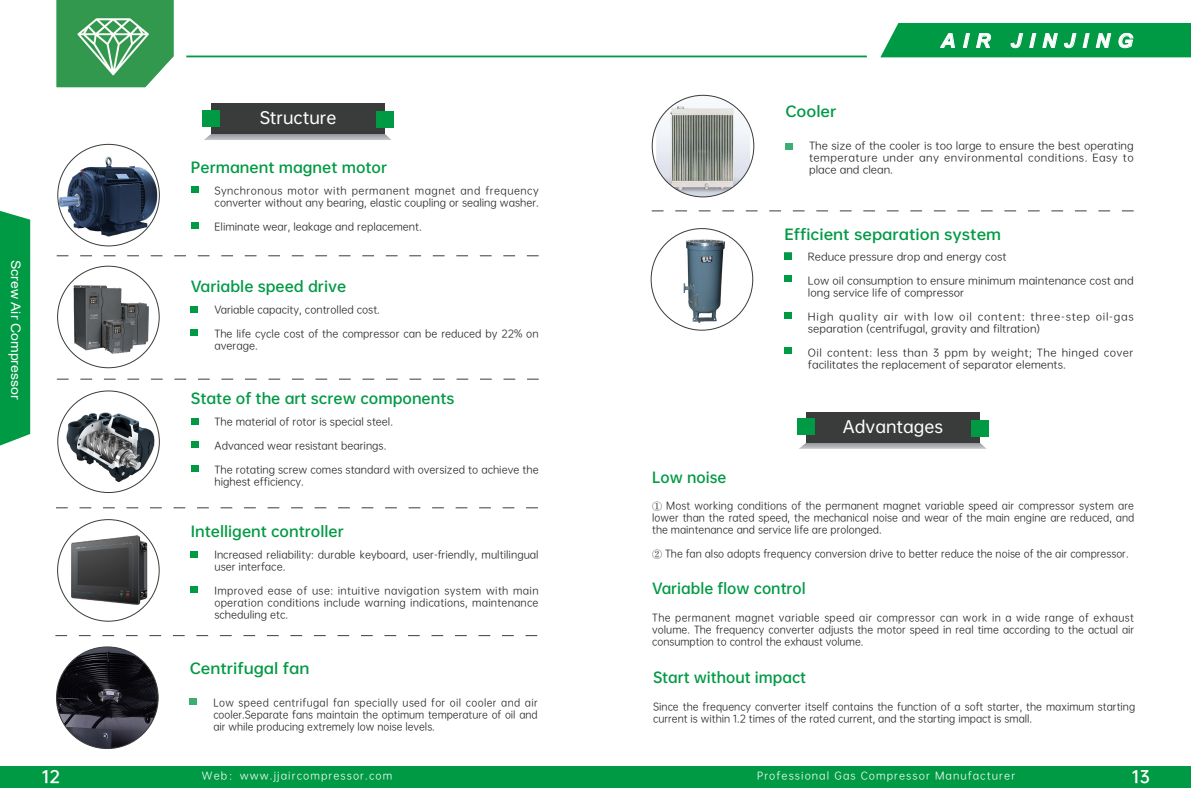
<style>
.page{position:relative;width:1191px;height:808px;background:#fff}
.page>*{position:absolute;margin:0;border:0;box-sizing:border-box;transform-origin:0 0}
.t1{font:italic 700 19.2px "Arial";letter-spacing:.37em;color:#fff;scale:1.04 1}
.t2{font:16px "OPPO Sans M";color:#fff}
.t3{font:16px "OPPO Sans B";color:#fff}
.t4{font:14px "OPPO Sans B";color:#009a44}
.t5{font:14px "OPPO Sans B";color:#009a44;scale:1.07 1}
.t6{font:13.1px "Arial";color:#fff;scale:1.07 1}
.t7{font:10px/12px "OPPO Sans R";color:#231f20}
.t8{font:10px/12px "OPPO Sans R";color:#231f20;scale:1.07 1}
.t9{font:10px/12px "OPPO Sans R";letter-spacing:.065em;color:#231f20;scale:1.07 1}
.t10{font:10px "OPPO Sans R";letter-spacing:.1em;color:#fff;scale:1.04 1}
.s1{font-family:"Adobe Song Std";font-weight:300}
</style>
<div class="page">
<img style="left:57px;top:0;width:116px;height:87px">
<hr style="left:186px;top:56px;width:681px;height:1px;background:#009a44">
<div style="left:0;top:766px;width:1191px;height:21px;background:#009a44"></div>
<svg style="left:880px;top:23px;width:311px;height:34px;background:#15a254"></svg>
<div style="left:0;top:211px;width:30px;height:235px;background:#009a44"></div>
<svg style="left:204px;top:134px;width:188px;height:6px"></svg>
<div style="left:211px;top:104px;width:173px;height:30px;background:#3a3c3c"></div>
<div style="left:377px;top:111px;width:17px;height:17px;background:#009a44"></div>
<div style="left:203px;top:110px;width:17px;height:16px;background:#009a44"></div>
<svg style="left:799px;top:442px;width:187px;height:7px"></svg>
<div style="left:806px;top:412px;width:173px;height:30px;background:#3a3c3c"></div>
<div style="left:971px;top:420px;width:17px;height:16px;background:#009a44"></div>
<div style="left:798px;top:418px;width:17px;height:17px;background:#009a44"></div>
<div style="left:191px;top:186px;width:7px;height:7px;background:#009a44"></div>
<div style="left:191px;top:222px;width:7px;height:7px;background:#009a44"></div>
<img style="left:58px;top:154px;width:101px;height:84px">
<div style="left:191px;top:306px;width:7px;height:7px;background:#009a44"></div>
<div style="left:191px;top:329px;width:7px;height:7px;background:#009a44"></div>
<img style="left:58px;top:280px;width:101px;height:74px">
<div style="left:191px;top:418px;width:7px;height:7px;background:#009a44"></div>
<div style="left:191px;top:441px;width:7px;height:7px;background:#009a44"></div>
<img style="left:58px;top:391px;width:101px;height:101px;border-radius:51px">
<div style="left:191px;top:551px;width:7px;height:7px;background:#009a44"></div>
<div style="left:191px;top:586px;width:7px;height:7px;background:#009a44"></div>
<img style="left:58px;top:526px;width:101px;height:84px">
<svg style="left:57px;top:256px;width:481px;height:1px"></svg>
<svg style="left:57px;top:379px;width:482px;height:1px"></svg>
<svg style="left:56px;top:507px;width:482px;height:1px"></svg>
<svg style="left:55px;top:635px;width:482px;height:1px"></svg>
<div style="left:190px;top:698px;width:7px;height:7px;background:#3cad73"></div>
<img style="left:57px;top:647px;width:101px;height:101px;border-radius:50px">
<div style="left:784px;top:252px;width:7px;height:7px;background:#3cad73"></div>
<img style="left:659px;top:231px;width:93px;height:99px">
<div style="left:784px;top:253px;width:7px;height:7px;background:#009a44"></div>
<div style="left:784px;top:275px;width:7px;height:7px;background:#009a44"></div>
<div style="left:785px;top:143px;width:7px;height:7px;background:#3cad73"></div>
<img style="left:656px;top:95px;width:94px;height:102px">
<svg style="left:652px;top:211px;width:481px;height:1px"></svg>
<div style="left:191px;top:465px;width:7px;height:7px;background:#009a44"></div>
<div style="left:784px;top:312px;width:7px;height:7px;background:#009a44"></div>
<div style="left:784px;top:347px;width:7px;height:6px;background:#009a44"></div>
<h1 class="t1" style="left:941px;top:28px;width:186px">AIR JINJING</h1>
<p class="t6" style="left:25px;top:260px;width:132px;rotate:90deg">Screw Air Compressor</p>
<p class="t2" style="left:260px;top:105px;width:78px">Structure</p>
<p class="t4" style="left:191px;top:156px;width:198px">Permanent magnet motor</p>
<p class="t7" style="left:215px;top:184px;width:326px">Synchronous motor with permanent magnet and frequency converter without any bearing, elastic coupling or sealing washer.</p>
<p class="t7" style="left:215px;top:220px;width:209px">Eliminate wear, leakage and replacement.</p>
<p class="t4" style="left:191px;top:275px;width:157px">Variable speed drive</p>
<p class="t7" style="left:214px;top:303px;width:167px">Variable capacity, controlled cost.</p>
<p class="t7" style="left:214px;top:327px;width:326px">The life cycle cost of the compressor can be reduced by 22% on average.</p>
<p class="t4" style="left:191px;top:387px;width:265px">State of the art screw components</p>
<p class="t7" style="left:215px;top:415px;width:180px">The material of rotor is special steel.</p>
<p class="t7" style="left:215px;top:439px;width:173px">Advanced wear resistant bearings.</p>
<p class="t7" style="left:215px;top:463px;width:326px">The rotating screw comes standard with oversized to achieve the highest efficiency.</p>
<p class="t4" style="left:191px;top:520px;width:155px">Intelligent controller</p>
<p class="t7" style="left:214px;top:548px;width:326px">Increased reliability: durable keyboard, user-friendly, multilingual user interface.</p>
<p class="t7" style="left:214px;top:584px;width:326px;text-align:justify">Improved ease of use: intuitive navigation system with main operation conditions include warning indications, maintenance scheduling etc.</p>
<p class="t5" style="left:190px;top:656px;width:113px">Centrifugal fan</p>
<p class="t7" style="left:213px;top:696px;width:326px;text-align:justify">Low speed centrifugal fan specially used for oil cooler and air cooler.Separate fans maintain the optimum temperature of oil and air while producing extremely low noise levels.</p>
<p class="t5" style="left:785px;top:99px;width:49px">Cooler</p>
<p class="t8" style="left:809px;top:139px;width:305px;text-align:justify">The size of the cooler is too large to ensure the best operating temperature under any environmental conditions. Easy to place and clean.</p>
<p class="t5" style="left:784px;top:222px;width:204px">Efficient separation system</p>
<p class="t8" style="left:808px;top:249px;width:187px">Reduce pressure drop and energy cost</p>
<p class="t8" style="left:808px;top:273px;width:306px">Low oil consumption to ensure minimum maintenance cost and long service life of compressor</p>
<p class="t9" style="left:808px;top:309px;width:306px">High quality air with low oil content: three-step oil-gas separation (centrifugal, gravity and filtration)</p>
<p class="t8" style="left:808px;top:345px;width:306px">Oil content: less than 3 ppm by weight; The hinged cover facilitates the replacement of separator elements.</p>
<p class="t2" style="left:843px;top:414px;width:102px">Advantages</p>
<p class="t4" style="left:652px;top:465px;width:76px">Low noise</p>
<p class="t7" style="left:652px;top:499px;width:484px;text-align:justify"><span class="s1">①</span> Most working conditions of the permanent magnet variable speed air compressor system are lower than the rated speed, the mechanical noise and wear of the main engine are reduced, and the maintenance and service life are prolonged.</p>
<p class="t7" style="left:652px;top:547px;width:478px"><span class="s1">②</span> The fan also adopts frequency conversion drive to better reduce the noise of the air compressor.</p>
<p class="t4" style="left:652px;top:576px;width:155px">Variable flow control</p>
<p class="t7" style="left:652px;top:610px;width:484px;text-align:justify">The permanent magnet variable speed air compressor can work in a wide range of exhaust volume. The frequency converter adjusts the motor speed in real time according to the actual air consumption to control the exhaust volume.</p>
<p class="t4" style="left:653px;top:665px;width:155px">Start without impact</p>
<p class="t7" style="left:653px;top:699px;width:483px">Since the frequency converter itself contains the function of a soft starter, the maximum starting current is within 1.2 times of the rated current, and the starting impact is small.</p>
<h2 class="t3" style="left:42px;top:762px;width:20px">12</h2>
<h2 class="t3" style="left:1131px;top:762px;width:20px">13</h2>
<p class="t10" style="left:202px;top:768px;width:184px">Web：www.jjaircompressor.com</p>
<p class="t10" style="left:757px;top:767px;width:250px">Professional Gas Compressor Manufacturer</p>
</div>
